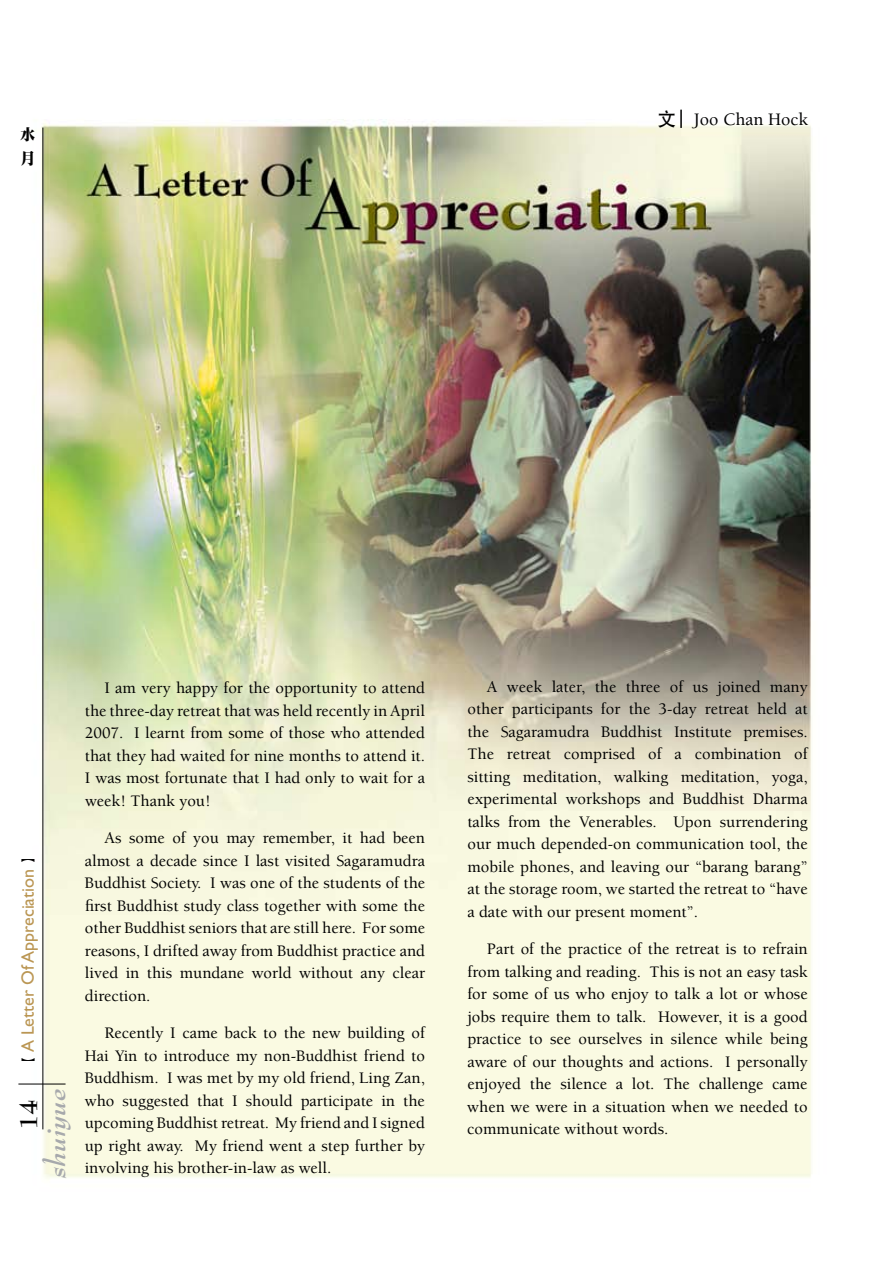
<style>
.page{position:relative;width:893px;height:1263px;background:#fff}
.page>*{position:absolute;margin:0;border:0;box-sizing:border-box;transform-origin:0 0}
.t1{font:italic 700 30px "Bernhard Modern Std";letter-spacing:.02em;color:#a7a9ac}
.t2{font:700 27px "Bernhard Modern Std";color:#000}
.t3{font:18px "Gill Sans";color:#ba9653}
.t4{font:500 18px "Berkeley";color:#000}
.t5{font:500 16.5px/22.5px "Berkeley";color:#000;text-align:justify}
.t6{font:15px/24px "Sungti EG Ultra GB";color:#000}
.t7{font:15px "FZHCJW GB1 0";color:#000}
.s1{font-family:"SIL Hei Med Jian";font-weight:400}
</style>
<div class="page">
<img style="left:18px;top:109px;width:794px;height:1070px">
<hr style="left:42px;top:128px;width:1px;height:1001px;background:#000">
<hr style="left:18px;top:1084px;width:48px;height:1px;background:#000">
<svg style="left:680px;top:110px;width:2px;height:18px"></svg>
<p class="t6" style="left:20px;top:123px;width:16px">水月</p>
<p class="t4" style="left:658px;top:109px;width:152px"><span class="s1">文</span> Joo Chan Hock</p>
<p class="t7" style="left:36px;top:852px;width:16px;rotate:90deg">【</p>
<p class="t3" style="left:18px;top:1052px;width:185px;rotate:-90deg">A Letter Of Appreciation</p>
<p class="t7" style="left:20px;top:1068px;width:16px;rotate:-90deg">【</p>
<h2 class="t2" style="left:15px;top:1130px;width:28px;rotate:-90deg">14</h2>
<h1 class="t1" style="left:39px;top:1178px;width:91px;rotate:-90deg">shuiyue</h1>
<p class="t5" style="left:85px;top:677px;width:342px;text-indent:20px">I am very happy for the opportunity to attend the three-day retreat that was held recently in April 2007. I learnt from some of those who attended that they had waited for nine months to attend it.<br>I was most fortunate that I had only to wait for a week! Thank you!</p>
<p class="t5" style="left:85px;top:827px;width:342px;text-indent:20px">As some of you may remember, it had been almost a decade since I last visited Sagaramudra Buddhist Society. I was one of the students of the first Buddhist study class together with some the other Buddhist seniors that are still here. For some reasons, I drifted away from Buddhist practice and lived in this mundane world without any clear direction.</p>
<p class="t5" style="left:85px;top:1022px;width:342px;text-indent:20px">Recently I came back to the new building of Hai Yin to introduce my non-Buddhist friend to Buddhism. I was met by my old friend, Ling Zan, who suggested that I should participate in the upcoming Buddhist retreat. My friend and I signed up right away. My friend went a step further by involving his brother-in-law as well.</p>
<p class="t5" style="left:467px;top:676px;width:342px;text-indent:20px">A week later, the three of us joined many other participants for the 3-day retreat held at the Sagaramudra Buddhist Institute premises.<br>The retreat comprised of a combination of sitting meditation, walking meditation, yoga, experimental workshops and Buddhist Dharma talks from the Venerables. Upon surrendering our much depended-on communication tool, the mobile phones, and leaving our “barang barang” at the storage room, we started the retreat to “have a date with our present moment”.</p>
<p class="t5" style="left:467px;top:938px;width:342px;text-indent:20px">Part of the practice of the retreat is to refrain from talking and reading. This is not an easy task for some of us who enjoy to talk a lot or whose jobs require them to talk. However, it is a good practice to see ourselves in silence while being aware of our thoughts and actions. I personally enjoyed the silence a lot. The challenge came when we were in a situation when we needed to communicate without words.</p>
</div>
